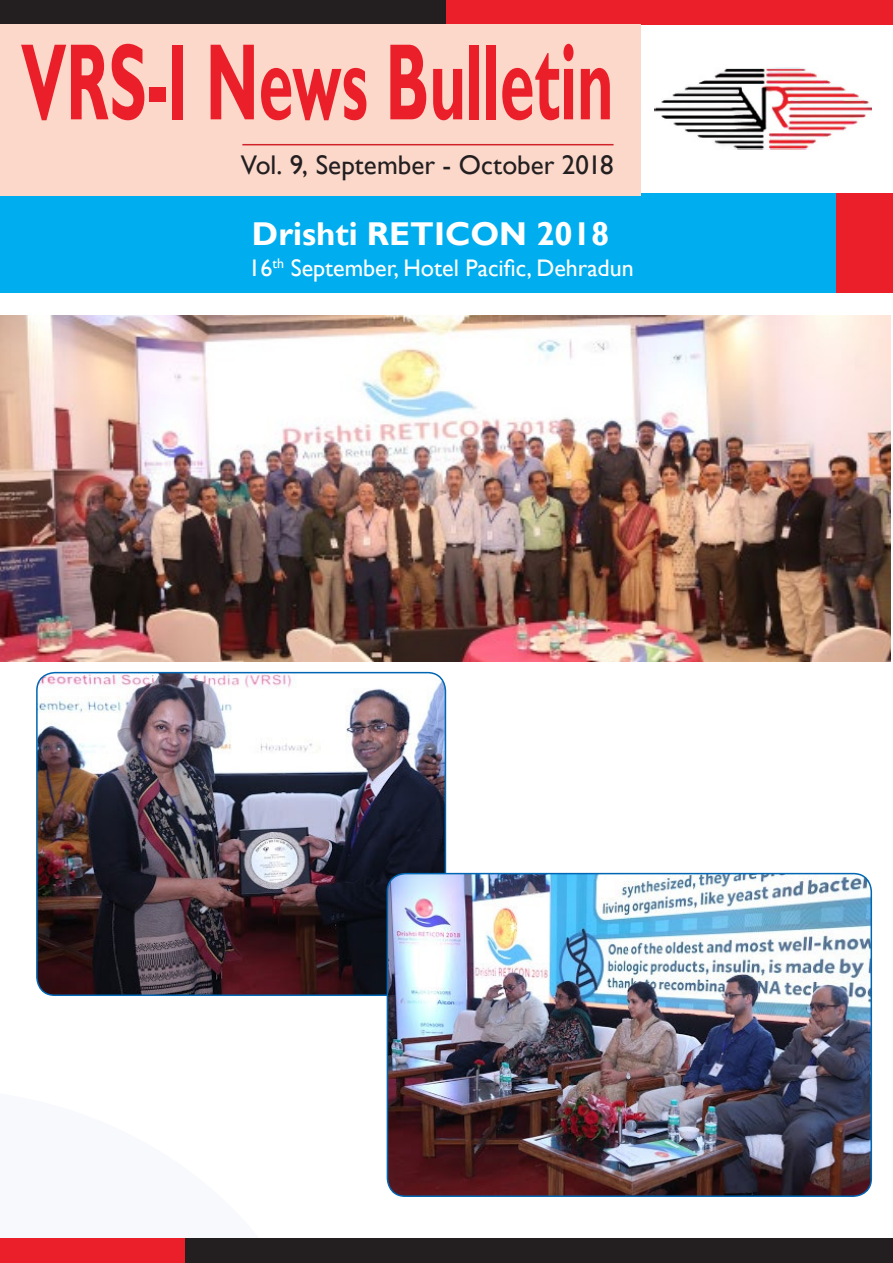
<style>
.page{position:relative;width:893px;height:1263px;background:#fff}
.page>*{position:absolute;margin:0;border:0;box-sizing:border-box;transform-origin:0 0}
.t1{font:700 109.35px "Gill Sans";color:#eb1f29;scale:.57 1}
.t2{font:700 33px "Gill Sans";color:#fff}
.t3{font:27px "Gill Sans";color:#231f20}
.t4{font:24px "Gill Sans";color:#fff}
</style>
<div class="page">
<div style="left:0;top:193px;width:893px;height:99px;background:#00aeef"></div>
<div style="left:836px;top:193px;width:57px;height:99px;background:#eb1f29"></div>
<svg style="left:0;top:1238px;width:334px;height:1px"></svg>
<div style="left:0;top:0;width:446px;height:24px;background:#231f20"></div>
<div style="left:446px;top:0;width:447px;height:24px;background:#eb1f29"></div>
<div style="left:185px;top:1239px;width:708px;height:24px;background:#231f20"></div>
<div style="left:0;top:1239px;width:185px;height:24px;background:#eb1f29"></div>
<div style="left:0;top:24px;width:640px;height:172px;background:#fbd8ca"></div>
<img style="left:655px;top:68px;width:217px;height:82px">
<hr style="left:242px;top:144px;width:372px;height:1px;background:#d1232a">
<img style="left:37px;top:673px;width:408px;height:322px">
<div style="left:36px;top:672px;width:410px;height:324px;border:2px solid #0166b3;border-radius:18px"></div>
<img style="left:0;top:316px;width:891px;height:345px">
<img style="left:387px;top:874px;width:484px;height:322px">
<div style="left:387px;top:873px;width:485px;height:324px;border:2px solid #0166b3;border-radius:18px"></div>
<p class="t1" style="left:21px;top:17px;width:1041px">VRS-I News Bulletin</p>
<p class="t3" style="left:241px;top:149px;width:374px">Vol. 9, September - October 2018</p>
<p class="t2" style="left:252px;top:214px;width:359px">Drishti RETICON 2018</p>
<p class="t4" style="left:248px;top:254px;width:387px">16<sup>th</sup> September, Hotel Pacific, Dehradun</p>
</div>
